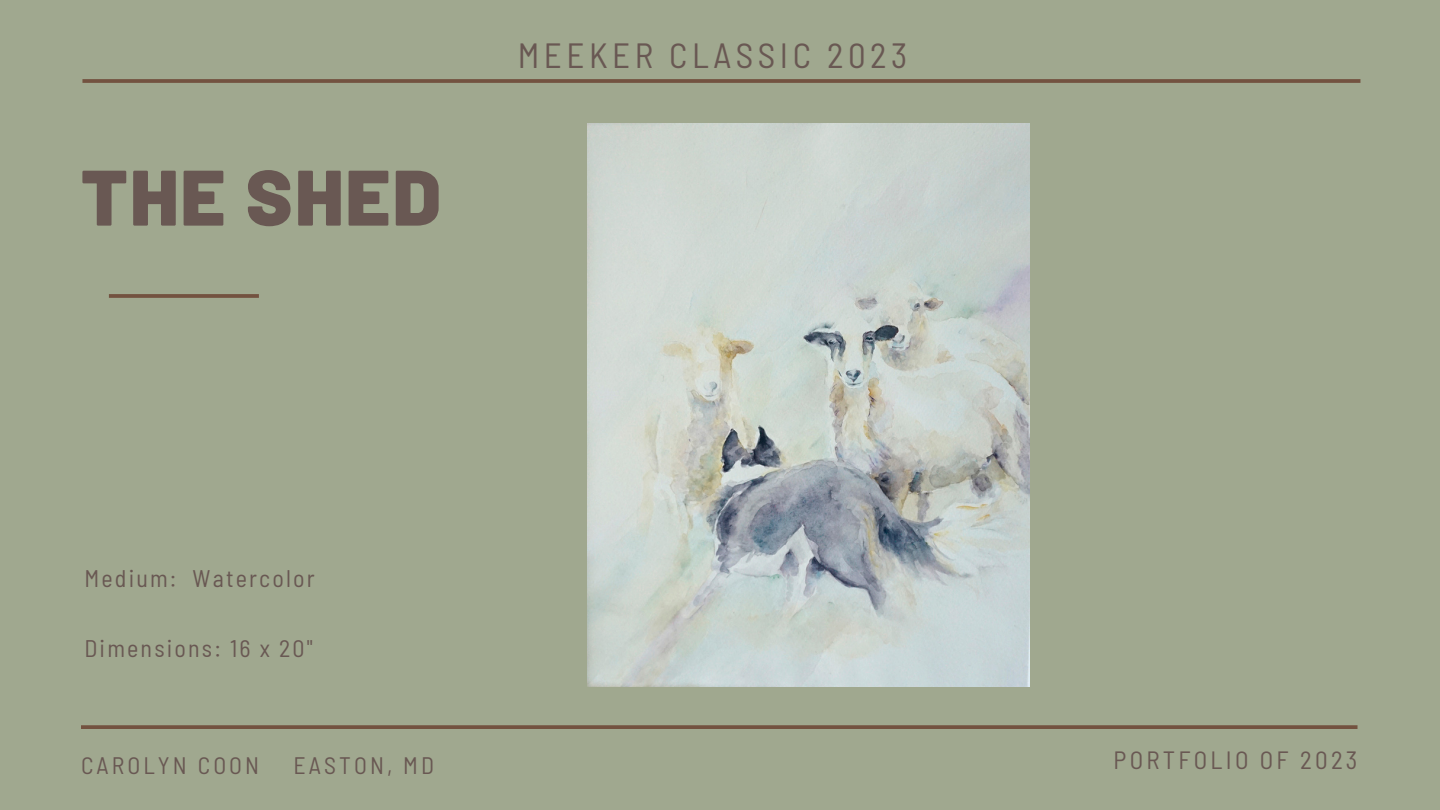
<style>
.page{position:relative;width:1440px;height:810px;background:#a0a88f}
.page>*{position:absolute;margin:0;border:0;box-sizing:border-box;transform-origin:0 0}
.t1{font:900 78.5px "Barlow";letter-spacing:.03em;color:#695853}
.t2{font:semi-condensed 35px "Barlow";letter-spacing:.13em;color:#695853}
.t3{font:semi-condensed 25px "Barlow";letter-spacing:.13em;color:#695853}
.t4{font:semi-condensed 24px "Barlow";letter-spacing:.09em;color:#695853}
.t5{font:semi-condensed 23.8px "Barlow";letter-spacing:.13em;color:#695853}
</style>
<div class="page">
<hr style="left:82px;top:79px;width:1278px;height:4px;background:#785c49">
<svg style="left:81px;top:725px;width:1277px;height:4px;background:#755744"></svg>
<img style="left:587px;top:124px;width:443px;height:562px">
<hr style="left:109px;top:294px;width:150px;height:4px;background:#765946">
<p class="t1" style="left:81px;top:147px;width:362px">THE SHED</p>
<p class="t2" style="left:518px;top:33px;width:391px">MEEKER CLASSIC 2023</p>
<p class="t4" style="left:84px;top:563px;width:232px">Medium: Watercolor</p>
<p class="t4" style="left:84px;top:633px;width:230px">Dimensions: 16 x 20"</p>
<p class="t5" style="left:81px;top:750px;width:180px">CAROLYN COON</p>
<p class="t5" style="left:294px;top:750px;width:142px">EASTON, MD</p>
<p class="t3" style="left:1114px;top:744px;width:245px">PORTFOLIO OF 2023</p>
</div>
